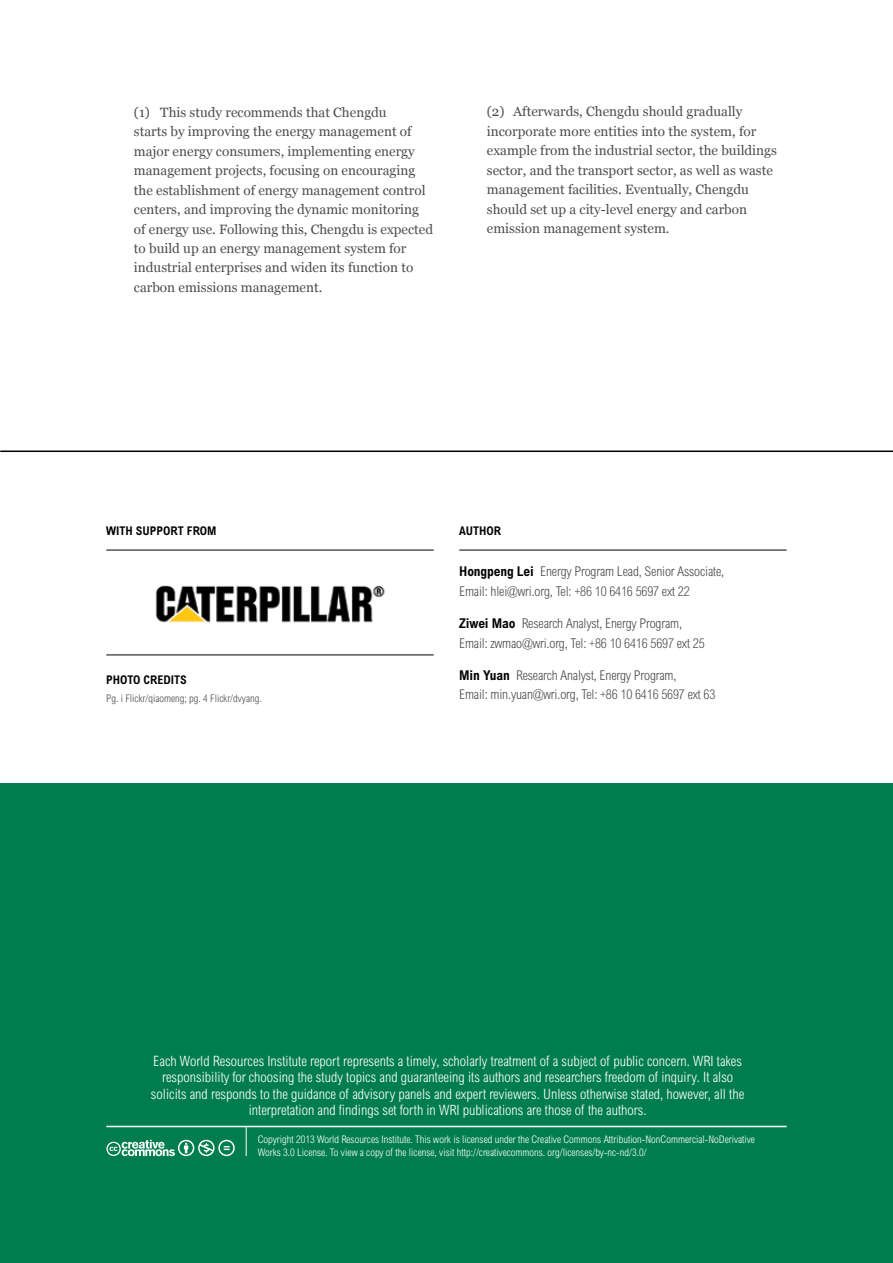
<style>
.page{position:relative;width:893px;height:1263px;background:#fff}
.page>*{position:absolute;margin:0;border:0;box-sizing:border-box;transform-origin:0 0}
.t1{font:300 condensed 14.25px/16.5px "Arial MT Std";color:#fff;text-align:center}
.t2{font:13.5px/19.5px "Georgia";color:#4d4d4f}
.t3{font:300 condensed 13.5px/19.5px "Arial MT Std";letter-spacing:-.01em;color:#4d4d4f}
.t4{font:700 condensed 12px "Arial MT Std";color:#000}
.t5{font:300 condensed 10.5px/13.5px "Arial MT Std";color:#fff}
.t6{font:300 condensed 10.5px "Arial MT Std";color:#4d4d4f}
.s1{font-weight:700;color:#000}
</style>
<div class="page">
<div style="left:0;top:783px;width:892px;height:480px;background:#007d4f"></div>
<hr style="left:246px;top:1126px;width:1px;height:30px;background:#fff">
<hr style="left:106px;top:1126px;width:681px;height:1px;background:#fff">
<svg style="left:106px;top:1140px;width:129px;height:16px"></svg>
<hr style="left:106px;top:550px;width:328px;height:1px;background:#000">
<hr style="left:106px;top:654px;width:328px;height:1px;background:#000">
<hr style="left:459px;top:550px;width:328px;height:1px;background:#000">
<img style="left:155px;top:585px;width:230px;height:38px">
<hr style="left:0;top:450px;width:892px;height:2px;background:#000">
<p class="t2" style="left:134px;top:102px;width:301px">(1) This study recommends that Chengdu<br>starts by improving the energy management of major energy consumers, implementing energy management projects, focusing on encouraging the establishment of energy management control centers, and improving the dynamic monitoring of energy use. Following this, Chengdu is expected to build up an energy management system for industrial enterprises and widen its function to carbon emissions management.</p>
<p class="t2" style="left:487px;top:102px;width:292px">(2) Afterwards, Chengdu should gradually incorporate more entities into the system, for example from the industrial sector, the buildings sector, and the transport sector, as well as waste management facilities. Eventually, Chengdu should set up a city-level energy and carbon emission management system.</p>
<p class="t4" style="left:106px;top:524px;width:112px">WITH SUPPORT FROM</p>
<p class="t4" style="left:459px;top:524px;width:43px">AUTHOR</p>
<p class="t4" style="left:106px;top:673px;width:82px">PHOTO CREDITS</p>
<p class="t6" style="left:106px;top:692px;width:157px">Pg. i Flickr/qiaomeng; pg. 4 Flickr/dvyang.</p>
<p class="t3" style="left:459px;top:562px;width:266px"><span class="s1">Hongpeng Lei</span> Energy Program Lead, Senior Associate,<br>Email: hlei@wri.org, Tel: +86 10 6416 5697 ext 22</p>
<p class="t3" style="left:459px;top:614px;width:247px"><span class="s1">Ziwei Mao</span> Research Analyst, Energy Program,<br>Email: zwmao@wri.org, Tel: +86 10 6416 5697 ext 25</p>
<p class="t3" style="left:459px;top:665px;width:258px"><span class="s1">Min Yuan</span> Research Analyst, Energy Program,<br>Email: min.yuan@wri.org, Tel: +86 10 6416 5697 ext 63</p>
<p class="t1" style="left:151px;top:1052px;width:595px">Each World Resources Institute report represents a timely, scholarly treatment of a subject of public concern. WRI takes responsibility for choosing the study topics and guaranteeing its authors and researchers freedom of inquiry. It also solicits and responds to the guidance of advisory panels and expert reviewers. Unless otherwise stated, however, all the interpretation and findings set forth in WRI publications are those of the authors.</p>
<p class="t5" style="left:258px;top:1132px;width:499px">Copyright 2013 World Resources Institute. This work is licensed under the Creative Commons Attribution-NonCommercial-NoDerivative<br>Works 3.0 License. To view a copy of the license, visit http://creativecommons. org/licenses/by-nc-nd/3.0/</p>
</div>
